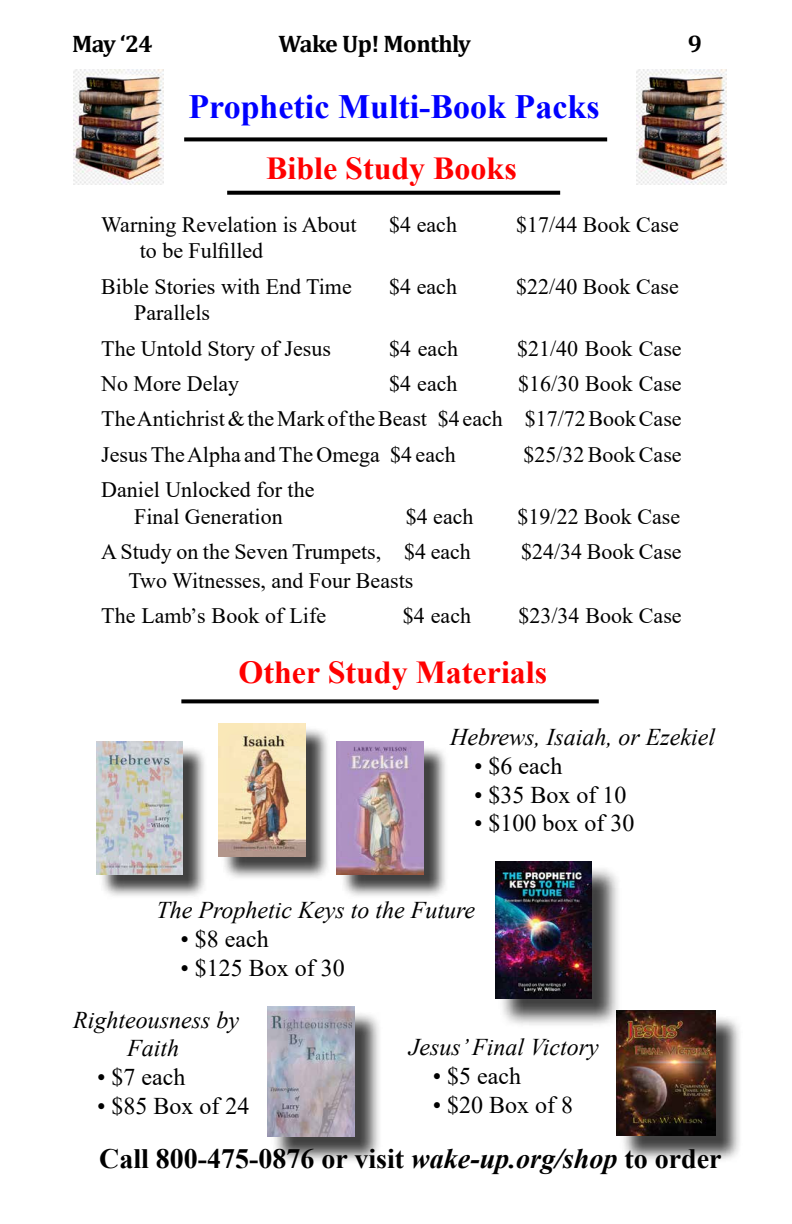
<style>
.page{position:relative;width:792px;height:1224px;background:#fff}
.page>*{position:absolute;margin:0;border:0;box-sizing:border-box;transform-origin:0 0}
.t1{font:700 34px "Times New Roman";color:#00f}
.t2{font:700 32px "Times New Roman";color:#f00}
.t3{font:700 28px "Times New Roman";color:#000}
.t4{font:italic 24px/28.8px "Times New Roman";color:#000;text-align:center}
.t5{font:24px "Times New Roman";color:#000}
.t6{font:700 24px "Cambria";letter-spacing:-.025em;color:#000}
.t7{font:22px/35.4px "Times New Roman";color:#000}
.s1{font-style:italic}
</style>
<div class="page">
<img style="left:73px;top:69px;width:90px;height:116px">
<img style="left:637px;top:69px;width:90px;height:116px">
<div style="left:271px;top:1010px;width:111px;height:155px;background:#000;opacity:.75"></div>
<img style="left:268px;top:1007px;width:86px;height:130px">
<div style="left:499px;top:865px;width:123px;height:164px;background:#000;opacity:.75"></div>
<img style="left:495px;top:862px;width:96px;height:136px">
<div style="left:620px;top:1014px;width:123px;height:150px;background:#000;opacity:.75"></div>
<img style="left:617px;top:1011px;width:99px;height:125px">
<svg style="left:184px;top:137px;width:423px;height:4px;fill:#000"></svg>
<svg style="left:227px;top:191px;width:333px;height:4px"></svg>
<svg style="left:181px;top:699px;width:418px;height:4px;fill:#000"></svg>
<div style="left:99px;top:745px;width:109px;height:154px;background:#000;opacity:.75"></div>
<img style="left:96px;top:742px;width:87px;height:132px">
<div style="left:222px;top:727px;width:108px;height:154px;background:#000;opacity:.75"></div>
<img style="left:219px;top:724px;width:86px;height:132px">
<div style="left:340px;top:745px;width:109px;height:154px;background:#000;opacity:.75"></div>
<img style="left:337px;top:742px;width:87px;height:132px">
<p class="t6" style="left:72px;top:35px;width:82px">May ‘24</p>
<p class="t6" style="left:279px;top:35px;width:194px">Wake Up! Monthly</p>
<p class="t6" style="left:688px;top:35px;width:16px">9</p>
<h1 class="t1" style="left:188px;top:95px;width:413px">Prophetic Multi-Book Packs</h1>
<h2 class="t2" style="left:266px;top:157px;width:252px">Bible Study Books</h2>
<p class="t7" style="left:101px;top:206px;width:257px">Warning Revelation is About</p>
<p class="t7" style="left:389px;top:206px;width:69px">$4 each</p>
<p class="t7" style="left:516px;top:206px;width:164px">$17/44 Book Case</p>
<p class="t7" style="left:101px;top:233px;width:252px;text-indent:38px">to be Fulfilled<br>Bible Stories with End Time</p>
<p class="t7" style="left:389px;top:268px;width:69px">$4 each</p>
<p class="t7" style="left:516px;top:268px;width:164px">$22/40 Book Case</p>
<p class="t7" style="left:101px;top:297px;width:231px;text-indent:33px">Parallels<br>The Untold Story of Jesus</p>
<p class="t7" style="left:389px;top:330px;width:70px">$4 each</p>
<p class="t7" style="left:517px;top:330px;width:166px">$21/40 Book Case</p>
<p class="t7" style="left:101px;top:365px;width:140px">No More Delay</p>
<p class="t7" style="left:389px;top:365px;width:70px">$4 each</p>
<p class="t7" style="left:101px;top:365px;width:582px;text-align:justify;text-indent:417px">$16/30 Book Case The Antichrist &amp; the Mark of the Beast $4 each $17/72 Book Case Jesus The Alpha and The Omega $4 each</p>
<p class="t7" style="left:523px;top:436px;width:160px">$25/32 Book Case</p>
<p class="t7" style="left:101px;top:478px;width:215px;line-height:26.4px;text-align:center">Daniel Unlocked for the<br>Final Generation</p>
<p class="t7" style="left:406px;top:498px;width:69px">$4 each</p>
<p class="t7" style="left:518px;top:498px;width:164px">$19/22 Book Case</p>
<p class="t7" style="left:101px;top:533px;width:371px">A Study on the Seven Trumpets, $4 each</p>
<p class="t7" style="left:521px;top:533px;width:162px">$24/34 Book Case</p>
<p class="t7" style="left:101px;top:562px;width:314px;text-indent:27px">Two Witnesses, and Four Beasts<br>The Lamb’s Book of Life</p>
<p class="t7" style="left:403px;top:597px;width:70px">$4 each</p>
<p class="t7" style="left:518px;top:597px;width:165px">$23/34 Book Case</p>
<h2 class="t2" style="left:239px;top:662px;width:310px">Other Study Materials</h2>
<p class="t4" style="left:450px;top:725px;width:267px">Hebrews, Isaiah, or Ezekiel</p>
<p class="t5" style="left:474px;top:749px;width:90px">• $6 each</p>
<p class="t5" style="left:474px;top:778px;width:154px">• $35 Box of 10</p>
<p class="t5" style="left:474px;top:807px;width:162px">• $100 box of 30</p>
<p class="t4" style="left:156px;top:898px;width:320px">The Prophetic Keys to the Future</p>
<p class="t5" style="left:180px;top:930px;width:90px">• $8 each</p>
<p class="t5" style="left:180px;top:951px;width:166px">• $125 Box of 30</p>
<p class="t4" style="left:73px;top:1007px;width:167px">Righteousness by<br>Faith</p>
<p class="t5" style="left:97px;top:1060px;width:90px">• $7 each</p>
<p class="t5" style="left:97px;top:1089px;width:154px">• $85 Box of 24</p>
<p class="t4" style="left:409px;top:1035px;width:192px">Jesus’ Final Victory</p>
<p class="t5" style="left:433px;top:1067px;width:90px">• $5 each</p>
<p class="t5" style="left:433px;top:1096px;width:142px">• $20 Box of 8</p>
<p class="t3" style="left:99px;top:1149px;width:624px">Call 800-475-0876 or visit <span class="s1">wake-up.org/shop</span> to order</p>
</div>
